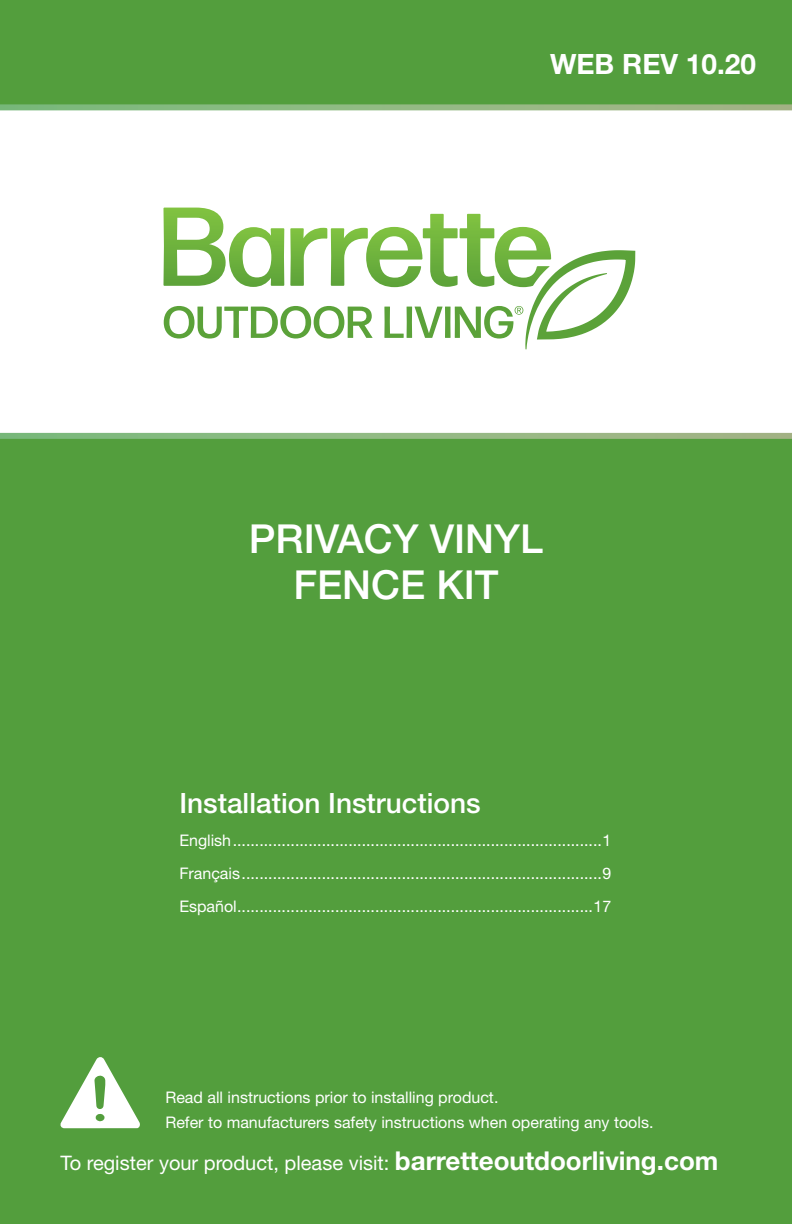
<style>
.page{position:relative;width:792px;height:1224px;background:#fff}
.page>*{position:absolute;margin:0;border:0;box-sizing:border-box;transform-origin:0 0}
.Headline{font:500 40px/46px "Helvetica Neue LT Std";color:#fff;text-align:center}
.t1{font:500 28px "Helvetica Neue LT Std";color:#fff}
.t2{font:700 28px "Helvetica Neue LT Std";color:#fff}
.t3{font:20px "Helvetica Neue LT Std";color:#fff}
.Body_Copy{font:16px "Helvetica Neue LT Std";color:#fff}
.s1{font-weight:700;font-size:26px}
</style>
<div class="page">
<div style="left:0;top:0;width:792px;height:104px;background:#539e3d"></div>
<div style="left:0;top:439px;width:792px;height:785px;background:#539e3d"></div>
<svg style="left:163px;top:208px;width:472px;height:141px"></svg>
<svg style="left:0;top:433px;width:792px;height:6px;background:#8fb780"></svg>
<svg style="left:0;top:104px;width:792px;height:6px;background:#8cb67d"></svg>
<svg style="left:60px;top:1057px;width:80px;height:71px"></svg>
<p class="t2" style="left:550px;top:47px;width:207px">WEB REV 10.20</p>
<p class="Headline" style="left:249px;top:516px;width:296px">PRIVACY VINYL<br>FENCE KIT</p>
<p class="t1" style="left:179px;top:787px;width:303px">Installation Instructions</p>
<p class="Body_Copy" style="left:179px;top:831px;width:433px">English...................................................................................1</p>
<p class="Body_Copy" style="left:179px;top:864px;width:433px">Français.................................................................................9</p>
<p class="Body_Copy" style="left:179px;top:897px;width:433px">Español................................................................................17</p>
<p class="Body_Copy" style="left:165px;top:1088px;width:335px">Read all instructions prior to installing product.</p>
<p class="Body_Copy" style="left:165px;top:1113px;width:490px">Refer to manufacturers safety instructions when operating any tools.</p>
<p class="t3" style="left:60px;top:1151px;width:659px">To register your product, please visit: <span class="s1">barretteoutdoorliving.com</span></p>
</div>
